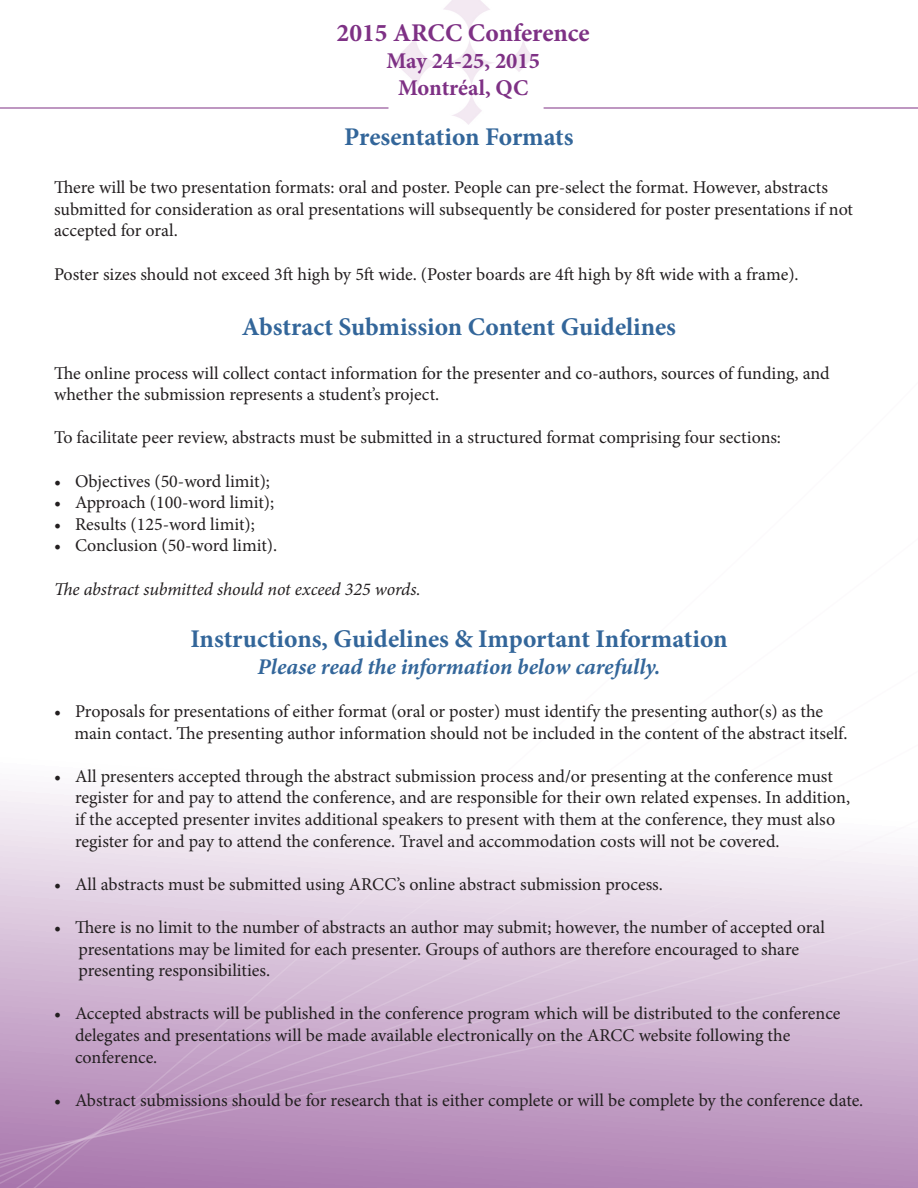
<style>
.page{position:relative;width:918px;height:1188px;background:#fff}
.page>*{position:absolute;margin:0;border:0;box-sizing:border-box;transform-origin:0 0}
.t1{font:700 25.5px "Minion Pro";color:#33669a}
.t2{font:700 25.5px "Minion Pro";color:#7e3185}
.t3{font:italic 700 22.5px "Minion Pro";letter-spacing:-.005em;color:#33669a}
.t4{font:700 22.5px "Minion Pro";color:#7e3185}
.t5{font:18px/21.6px "Minion Pro";color:#231f20}
.t6{font:italic 18px "Minion Pro";letter-spacing:-.005em;color:#231f20}
</style>
<div class="page">
<svg style="left:0;top:790px;width:918px;height:398px"></svg>
<hr style="left:0;top:108px;width:389px;height:1px;background:#7e3185">
<hr style="left:544px;top:108px;width:374px;height:1px;background:#7e3185">
<img style="left:393px;top:0;width:140px;height:125px">
<p class="t2" style="left:337px;top:15px;width:255px">2015 ARCC Conference</p>
<p class="t4" style="left:386px;top:45px;width:155px">May 24-25, 2015</p>
<p class="t4" style="left:398px;top:72px;width:132px">Montréal, QC</p>
<p class="t1" style="left:344px;top:118px;width:231px">Presentation Formats</p>
<p class="t5" style="left:54px;top:177px;width:801px">There will be two presentation formats: oral and poster. People can pre-select the format. However, abstracts submitted for consideration as oral presentations will subsequently be considered for poster presentations if not accepted for oral.</p>
<p class="t5" style="left:54px;top:263px;width:746px">Poster sizes should not exceed 3ft high by 5ft wide. (Poster boards are 4ft high by 8ft wide with a frame).</p>
<p class="t1" style="left:242px;top:309px;width:436px">Abstract Submission Content Guidelines</p>
<p class="t5" style="left:54px;top:362px;width:777px">The online process will collect contact information for the presenter and co-authors, sources of funding, and whether the submission represents a student’s project.</p>
<p class="t5" style="left:54px;top:427px;width:729px">To facilitate peer review, abstracts must be submitted in a structured format comprising four sections:</p>
<p class="t5" style="left:54px;top:470px;width:218px">• Objectives (50-word limit);</p>
<p class="t5" style="left:54px;top:492px;width:222px">• Approach (100-word limit);</p>
<p class="t5" style="left:54px;top:513px;width:202px">• Results (125-word limit);</p>
<p class="t5" style="left:54px;top:535px;width:225px">• Conclusion (50-word limit).</p>
<p class="t6" style="left:54px;top:577px;width:368px">The abstract submitted should not exceed 325 words.</p>
<p class="t1" style="left:190px;top:621px;width:539px">Instructions, Guidelines &amp; Important Information</p>
<p class="t3" style="left:258px;top:651px;width:404px">Please read the information below carefully.</p>
<p class="t5" style="left:74px;top:700px;width:775px;text-indent:-20px">• Proposals for presentations of either format (oral or poster) must identify the presenting author(s) as the main contact. The presenting author information should not be included in the content of the abstract itself.</p>
<p class="t5" style="left:75px;top:765px;width:777px;text-indent:-21px">• All presenters accepted through the abstract submission process and/or presenting at the conference must register for and pay to attend the conference, and are responsible for their own related expenses. In addition, if the accepted presenter invites additional speakers to present with them at the conference, they must also register for and pay to attend the conference. Travel and accommodation costs will not be covered.</p>
<p class="t5" style="left:54px;top:873px;width:610px">• All abstracts must be submitted using ARCC’s online abstract submission process.</p>
<p class="t5" style="left:79px;top:916px;width:748px;text-indent:-25px">• There is no limit to the number of abstracts an author may submit; however, the number of accepted oral presentations may be limited for each presenter. Groups of authors are therefore encouraged to share presenting responsibilities.</p>
<p class="t5" style="left:54px;top:1003px;width:788px">• Accepted abstracts will be published in the conference program which will be distributed to the conference</p>
<p class="t5" style="left:75px;top:1024px;width:717px">delegates and presentations will be made available electronically on the ARCC website following the conference.</p>
<p class="t5" style="left:54px;top:1089px;width:811px">• Abstract submissions should be for research that is either complete or will be complete by the conference date.</p>
</div>
